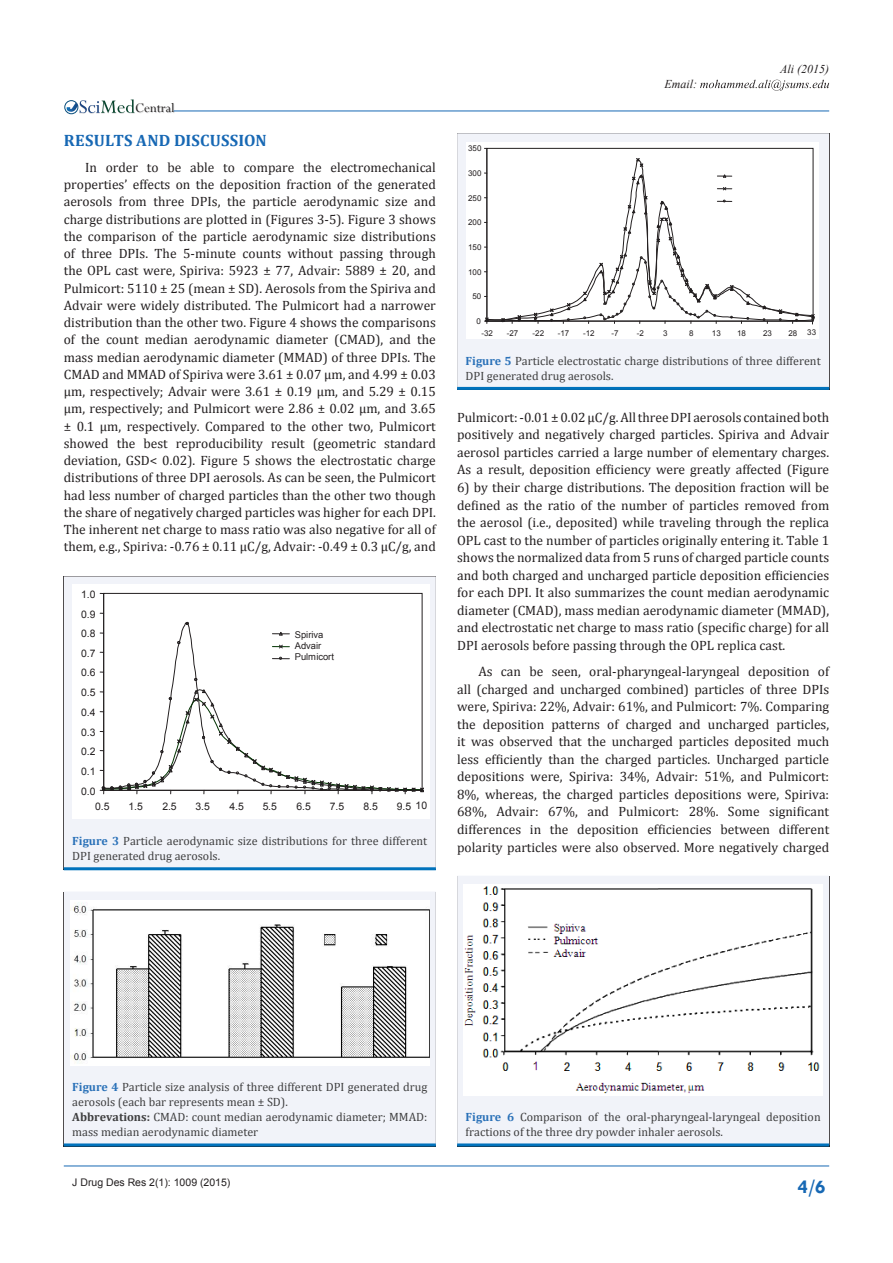
<style>
.page{position:relative;width:893px;height:1263px;background:#fff}
.page>*{position:absolute;margin:0;border:0;box-sizing:border-box;transform-origin:0 0}
.t1{font:700 19.5px "Tw Cen";color:#1768b4}
.t2{font:700 16.5px "Cambria";letter-spacing:.01em;color:#1768b4}
.t3{font:14.55px "Perpetua";color:#211e1e}
.t4{font:13.5px/17.2px "Cambria";color:#231f20;text-align:justify}
.t5{font:12px/15px "Cambria";color:#3e3e3f}
.t6{font:italic 12px "Times New Roman";color:#231f20}
.t7{font:10.5px "Arial";color:#231f20}
.t8{font:10.35px "Arial";color:#231f20}
.t9{font:9.45px/11.2px "Arial";letter-spacing:-.005em;color:#231f20}
.t10{font:7.95px "Arial";color:#231f20}
.s1{font-weight:700;color:#2a71b8}
.s2{font-weight:700}
</style>
<div class="page">
<img style="left:79px;top:103px;width:96px;height:11px">
<div style="left:64px;top:100px;width:14px;height:14px;border:1px solid #074d7c;border-radius:50%"></div>
<svg style="left:66px;top:99px;width:69px;height:14px"></svg>
<hr style="left:64px;top:1166px;width:765px;height:1px;background:#1768b4">
<svg style="left:700px;top:80px;width:129px;height:11px"></svg>
<hr style="left:174px;top:111px;width:655px;height:1px;background:#1768b4">
<div style="left:64px;top:576px;width:372px;height:291px;background:#f1f3f9"></div>
<hr style="left:64px;top:867px;width:372px;height:3px;background:#0072bc">
<div style="left:73px;top:585px;width:357px;height:234px;background:#fff"></div>
<hr style="left:103px;top:593px;width:1px;height:197px;background:#231f20">
<svg style="left:100px;top:622px;width:324px;height:172px"></svg>
<div style="left:294px;top:628px;width:45px;height:40px;background:#fff"></div>
<div style="left:64px;top:892px;width:372px;height:251px;background:#f1f3f9"></div>
<hr style="left:64px;top:1143px;width:372px;height:3px;background:#0072bc">
<img style="left:70px;top:900px;width:360px;height:165px">
<div style="left:457px;top:133px;width:372px;height:254px;background:#f1f3f9"></div>
<hr style="left:457px;top:387px;width:372px;height:3px;background:#0072bc">
<div style="left:466px;top:142px;width:353px;height:197px;background:#fff"></div>
<hr style="left:487px;top:148px;width:1px;height:173px;background:#231f20">
<svg style="left:484px;top:158px;width:331px;height:166px"></svg>
<div style="left:457px;top:876px;width:372px;height:267px;background:#f1f3f9"></div>
<hr style="left:457px;top:1143px;width:372px;height:3px;background:#0072bc">
<img style="left:463px;top:884px;width:360px;height:211px">
<p class="t3" style="left:135px;top:99px;width:41px">Central</p>
<p class="t2" style="left:64px;top:129px;width:204px">RESULTS AND DISCUSSION</p>
<p class="t4" style="left:64px;top:159px;width:374px;text-indent:21px">In order to be able to compare the electromechanical properties’ effects on the deposition fraction of the generated aerosols from three DPIs, the particle aerodynamic size and charge distributions are plotted in (Figures 3-5). Figure 3 shows the comparison of the particle aerodynamic size distributions of three DPIs. The 5-minute counts without passing through the OPL cast were, Spiriva: 5923 ± 77, Advair: 5889 ± 20, and Pulmicort: 5110 ± 25 (mean ± SD). Aerosols from the Spiriva and Advair were widely distributed. The Pulmicort had a narrower distribution than the other two. Figure 4 shows the comparisons of the count median aerodynamic diameter (CMAD), and the mass median aerodynamic diameter (MMAD) of three DPIs. The CMAD and MMAD of Spiriva were 3.61 ± 0.07 µm, and 4.99 ± 0.03 µm, respectively; Advair were 3.61 ± 0.19 µm, and 5.29 ± 0.15 µm, respectively; and Pulmicort were 2.86 ± 0.02 µm, and 3.65 ± 0.1 µm, respectively. Compared to the other two, Pulmicort showed the best reproducibility result (geometric standard deviation, GSD&lt; 0.02). Figure 5 shows the electrostatic charge distributions of three DPI aerosols. As can be seen, the Pulmicort had less number of charged particles than the other two though the share of negatively charged particles was higher for each DPI.<br>The inherent net charge to mass ratio was also negative for all of them, e.g., Spiriva: -0.76 ± 0.11 µC/g, Advair: -0.49 ± 0.3 µC/g, and</p>
<p class="t8" style="left:81px;top:587px;width:16px">1.0</p>
<p class="t8" style="left:81px;top:607px;width:16px">0.9</p>
<p class="t8" style="left:81px;top:627px;width:16px">0.8</p>
<p class="t8" style="left:81px;top:646px;width:16px">0.7</p>
<p class="t8" style="left:81px;top:666px;width:16px">0.6</p>
<p class="t8" style="left:81px;top:686px;width:16px">0.5</p>
<p class="t8" style="left:81px;top:706px;width:16px">0.4</p>
<p class="t8" style="left:81px;top:725px;width:16px">0.3</p>
<p class="t8" style="left:81px;top:745px;width:16px">0.2</p>
<p class="t8" style="left:81px;top:764px;width:16px">0.1</p>
<p class="t8" style="left:81px;top:784px;width:16px">0.0</p>
<p class="t9" style="left:295px;top:629px;width:41px">Spiriva<br>Advair<br>Pulmicort</p>
<p class="t8" style="left:95px;top:800px;width:16px">0.5</p>
<p class="t8" style="left:128px;top:800px;width:16px">1.5</p>
<p class="t8" style="left:162px;top:800px;width:16px">2.5</p>
<p class="t8" style="left:195px;top:800px;width:16px">3.5</p>
<p class="t8" style="left:229px;top:800px;width:16px">4.5</p>
<p class="t8" style="left:263px;top:800px;width:16px">5.5</p>
<p class="t8" style="left:297px;top:800px;width:16px">6.5</p>
<p class="t8" style="left:330px;top:800px;width:16px">7.5</p>
<p class="t8" style="left:364px;top:800px;width:16px">8.5</p>
<p class="t8" style="left:397px;top:800px;width:32px">9.5 10</p>
<p class="t5" style="left:72px;top:834px;width:357px"><span class="s1">Figure 3</span> Particle aerodynamic size distributions for three different<br>DPI generated drug aerosols.</p>
<p class="t10" style="left:468px;top:143px;width:15px">350</p>
<p class="t10" style="left:468px;top:168px;width:15px">300</p>
<p class="t10" style="left:468px;top:193px;width:15px">250</p>
<p class="t10" style="left:468px;top:217px;width:15px">200</p>
<p class="t10" style="left:468px;top:242px;width:15px">150</p>
<p class="t10" style="left:468px;top:267px;width:15px">100</p>
<p class="t10" style="left:472px;top:291px;width:10px">50</p>
<p class="t10" style="left:477px;top:316px;width:6px">0</p>
<p class="t6" style="left:664px;top:76px;width:34px">Email:</p>
<p class="t6" style="left:780px;top:61px;width:50px">Ali (2015)</p>
<p class="t10" style="left:481px;top:328px;width:13px">-32</p>
<p class="t10" style="left:507px;top:328px;width:13px">-27</p>
<p class="t10" style="left:533px;top:328px;width:13px">-22</p>
<p class="t10" style="left:558px;top:328px;width:13px">-17</p>
<p class="t10" style="left:583px;top:328px;width:13px">-12</p>
<p class="t10" style="left:611px;top:328px;width:9px">-7</p>
<p class="t10" style="left:637px;top:328px;width:9px">-2</p>
<p class="t10" style="left:663px;top:328px;width:6px">3</p>
<p class="t10" style="left:689px;top:328px;width:6px">8</p>
<p class="t10" style="left:712px;top:328px;width:10px">13</p>
<p class="t10" style="left:737px;top:328px;width:10px">18</p>
<p class="t10" style="left:763px;top:328px;width:10px">23</p>
<p class="t10" style="left:788px;top:328px;width:10px">28</p>
<p class="t10" style="left:807px;top:327px;width:10px">33</p>
<p class="t5" style="left:466px;top:353px;width:357px"><span class="s1">Figure 5</span> Particle electrostatic charge distributions of three different<br>DPI generated drug aerosols.</p>
<p class="t4" style="left:457px;top:408px;width:374px">Pulmicort: -0.01 ± 0.02 µC/g. All three DPI aerosols contained both positively and negatively charged particles. Spiriva and Advair aerosol particles carried a large number of elementary charges.<br>As a result, deposition efficiency were greatly affected (Figure</p>
<p class="t4" style="left:457px;top:478px;width:374px">6) by their charge distributions. The deposition fraction will be defined as the ratio of the number of particles removed from the aerosol (i.e., deposited) while traveling through the replica OPL cast to the number of particles originally entering it. Table 1 shows the normalized data from 5 runs of charged particle counts and both charged and uncharged particle deposition efficiencies for each DPI. It also summarizes the count median aerodynamic diameter (CMAD), mass median aerodynamic diameter (MMAD), and electrostatic net charge to mass ratio (specific charge) for all DPI aerosols before passing through the OPL replica cast.</p>
<p class="t4" style="left:457px;top:662px;width:374px;text-indent:21px">As can be seen, oral-pharyngeal-laryngeal deposition of all (charged and uncharged combined) particles of three DPIs were, Spiriva: 22%, Advair: 61%, and Pulmicort: 7%. Comparing the deposition patterns of charged and uncharged particles, it was observed that the uncharged particles deposited much less efficiently than the charged particles. Uncharged particle depositions were, Spiriva: 34%, Advair: 51%, and Pulmicort:<br>8%, whereas, the charged particles depositions were, Spiriva:<br>68%, Advair: 67%, and Pulmicort: 28%. Some significant differences in the deposition efficiencies between different polarity particles were also observed. More negatively charged</p>
<p class="t5" style="left:72px;top:1080px;width:357px"><span class="s1">Figure 4</span> Particle size analysis of three different DPI generated drug aerosols (each bar represents mean ± SD).</p>
<p class="t5" style="left:72px;top:1110px;width:357px"><span class="s2">Abbrevations:</span> CMAD: count median aerodynamic diameter; MMAD: mass median aerodynamic diameter</p>
<p class="t5" style="left:466px;top:1110px;width:357px"><span class="s1">Figure 6</span> Comparison of the oral-pharyngeal-laryngeal deposition fractions of the three dry powder inhaler aerosols.</p>
<p class="t7" style="left:72px;top:1175px;width:160px">J Drug Des Res 2(1): 1009 (2015)</p>
<h1 class="t1" style="left:798px;top:1175px;width:29px">4/6</h1>
</div>
